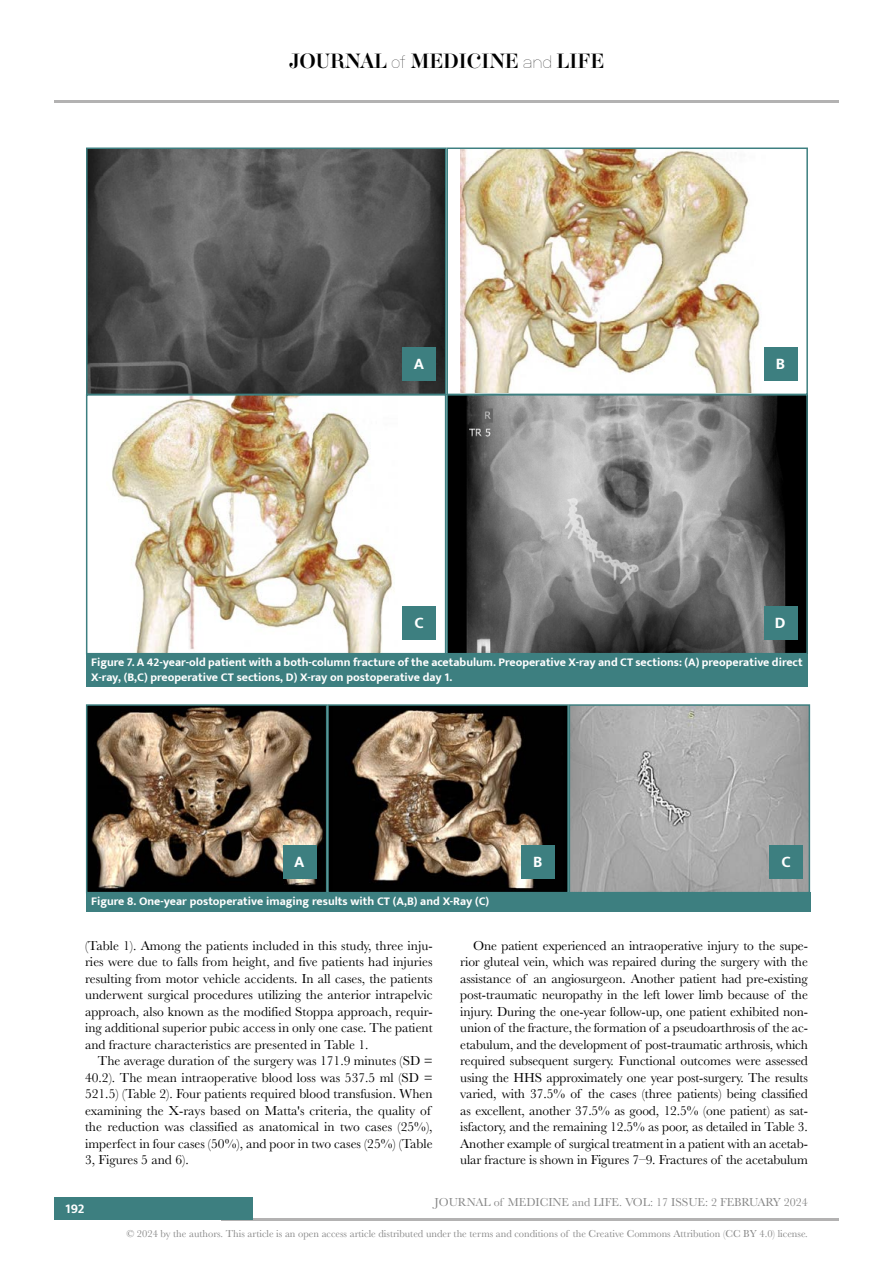
<style>
.page{position:relative;width:893px;height:1263px;background:#fff}
.page>*{position:absolute;margin:0;border:0;box-sizing:border-box;transform-origin:0 0}
.t1{font:18px "Aker Brygge Display";color:#000}
.t2{font:700 16.35px "Mukta";color:#fff}
.t3{font:13.5px/16.5px "Baskerville";color:#000;text-align:justify}
.t4{font:700 13.5px "Mukta";color:#fff}
.t5{font:700 12px/14.4px "Mukta";color:#fff}
.t6{font:12px "Baskerville";color:#878787}
.t7{font:10.5px "Baskerville";color:#878787}
.s1{font-family:"Neubau Grotesk Lei"}
</style>
<div class="page">
<hr style="left:54px;top:100px;width:785px;height:2px;background:#b3b2b2">
<hr style="left:221px;top:1218px;width:618px;height:2px;background:#b3b2b2">
<div style="left:54px;top:1198px;width:198px;height:22px;background:#3d7f80"></div>
<div style="left:86px;top:653px;width:722px;height:34px;background:#3d7f80"></div>
<img style="left:112px;top:397px;width:283px;height:254px">
<div style="left:86px;top:394px;width:360px;height:260px;border:2px solid #3d7f80"></div>
<img style="left:89px;top:150px;width:354px;height:242px">
<div style="left:86px;top:147px;width:360px;height:248px;border:2px solid #3d7f80"></div>
<img style="left:449px;top:397px;width:356px;height:254px">
<div style="left:446px;top:394px;width:362px;height:260px;border:2px solid #3d7f80"></div>
<img style="left:461px;top:150px;width:299px;height:242px">
<div style="left:446px;top:147px;width:362px;height:248px;border:2px solid #3d7f80"></div>
<div style="left:403px;top:607px;width:33px;height:33px;background:#3d7f80"></div>
<div style="left:403px;top:347px;width:33px;height:34px;background:#3d7f80"></div>
<div style="left:764px;top:607px;width:33px;height:33px;background:#3d7f80"></div>
<div style="left:764px;top:347px;width:33px;height:34px;background:#3d7f80"></div>
<img style="left:89px;top:707px;width:235px;height:183px">
<div style="left:86px;top:704px;width:241px;height:189px;border:2px solid #3d7f80"></div>
<div style="left:328px;top:705px;width:240px;height:188px;background:#000"></div>
<img style="left:351px;top:710px;width:192px;height:179px">
<div style="left:327px;top:704px;width:242px;height:189px;border:2px solid #3d7f80"></div>
<img style="left:572px;top:707px;width:235px;height:183px">
<div style="left:569px;top:704px;width:241px;height:189px;border:2px solid #3d7f80"></div>
<div style="left:86px;top:892px;width:724px;height:19px;background:#3d7f80"></div>
<div style="left:283px;top:845px;width:33px;height:34px;background:#3d7f80"></div>
<div style="left:521px;top:845px;width:34px;height:34px;background:#3d7f80"></div>
<div style="left:770px;top:845px;width:33px;height:34px;background:#3d7f80"></div>
<h1 class="t1" style="left:289px;top:49px;width:317px">JOURNAL <span class="s1">of</span> MEDICINE <span class="s1">and</span> LIFE</h1>
<p class="t2" style="left:414px;top:353px;width:12px">A</p>
<p class="t2" style="left:414px;top:613px;width:11px">C</p>
<p class="t2" style="left:776px;top:353px;width:11px">B</p>
<p class="t2" style="left:775px;top:613px;width:12px">D</p>
<p class="t5" style="left:91px;top:655px;width:713px">Figure 7. A 42-year-old patient with a both-column fracture of the acetabulum. Preoperative X-ray and CT sections: (A) preoperative direct<br>X-ray, (B,C) preoperative CT sections, D) X-ray on postoperative day 1.</p>
<p class="t2" style="left:294px;top:852px;width:12px">A</p>
<p class="t2" style="left:533px;top:851px;width:11px">B</p>
<p class="t2" style="left:781px;top:852px;width:11px">C</p>
<p class="t5" style="left:91px;top:894px;width:400px">Figure 8. One-year postoperative imaging results with CT (A,B) and X-Ray (C)</p>
<p class="t3" style="left:85px;top:937px;width:349px">(Table 1). Among the patients included in this study, three inju&shy;ries were due to falls from height, and five patients had injuries resulting from motor vehicle accidents. In all cases, the patients underwent surgical procedures utilizing the anterior intrapelvic approach, also known as the modified Stoppa approach, requir&shy;ing additional superior pubic access in only one case. The patient and fracture characteristics are presented in Table 1.</p>
<p class="t3" style="left:85px;top:1053px;width:349px;text-align:left;text-indent:13px">The average duration of the surgery was 171.9 minutes (SD = 40.2). The mean intraoperative blood loss was 537.5 ml (SD = 521.5) (Table 2). Four patients required blood transfusion. When examining the X-rays based on Matta's criteria, the quality of the reduction was classified as anatomical in two cases (25%), imperfect in four cases (50%), and poor in two cases (25%) (Table 3, Figures 5 and 6).</p>
<p class="t3" style="left:460px;top:937px;width:349px;text-indent:13px">One patient experienced an intraoperative injury to the supe&shy;rior gluteal vein, which was repaired during the surgery with the assistance of an angiosurgeon. Another patient had pre-existing post-traumatic neuropathy in the left lower limb because of the injury. During the one-year follow-up, one patient exhibited non&shy;union of the fracture, the formation of a pseudoarthrosis of the ac&shy;etabulum, and the development of post-traumatic arthrosis, which required subsequent surgery. Functional outcomes were assessed using the HHS approximately one year post-surgery. The results varied, with 37.5% of the cases (three patients) being classified as excellent, another 37.5% as good, 12.5% (one patient) as sat&shy;isfactory, and the remaining 12.5% as poor, as detailed in Table 3.<br>Another example of surgical treatment in a patient with an acetab&shy;ular fracture is shown in Figures 7–9. Fractures of the acetabulum</p>
<p class="t4" style="left:65px;top:1200px;width:21px">192</p>
<p class="t6" style="left:435px;top:1195px;width:375px">JOURNAL of MEDICINE and LIFE. VOL: 17 ISSUE: 2 FEBRUARY 2024</p>
<p class="t7" style="left:126px;top:1226px;width:683px">© 2024 by the authors. This article is an open access article distributed under the terms and conditions of the Creative Commons Attribution (CC BY 4.0) license.</p>
</div>
